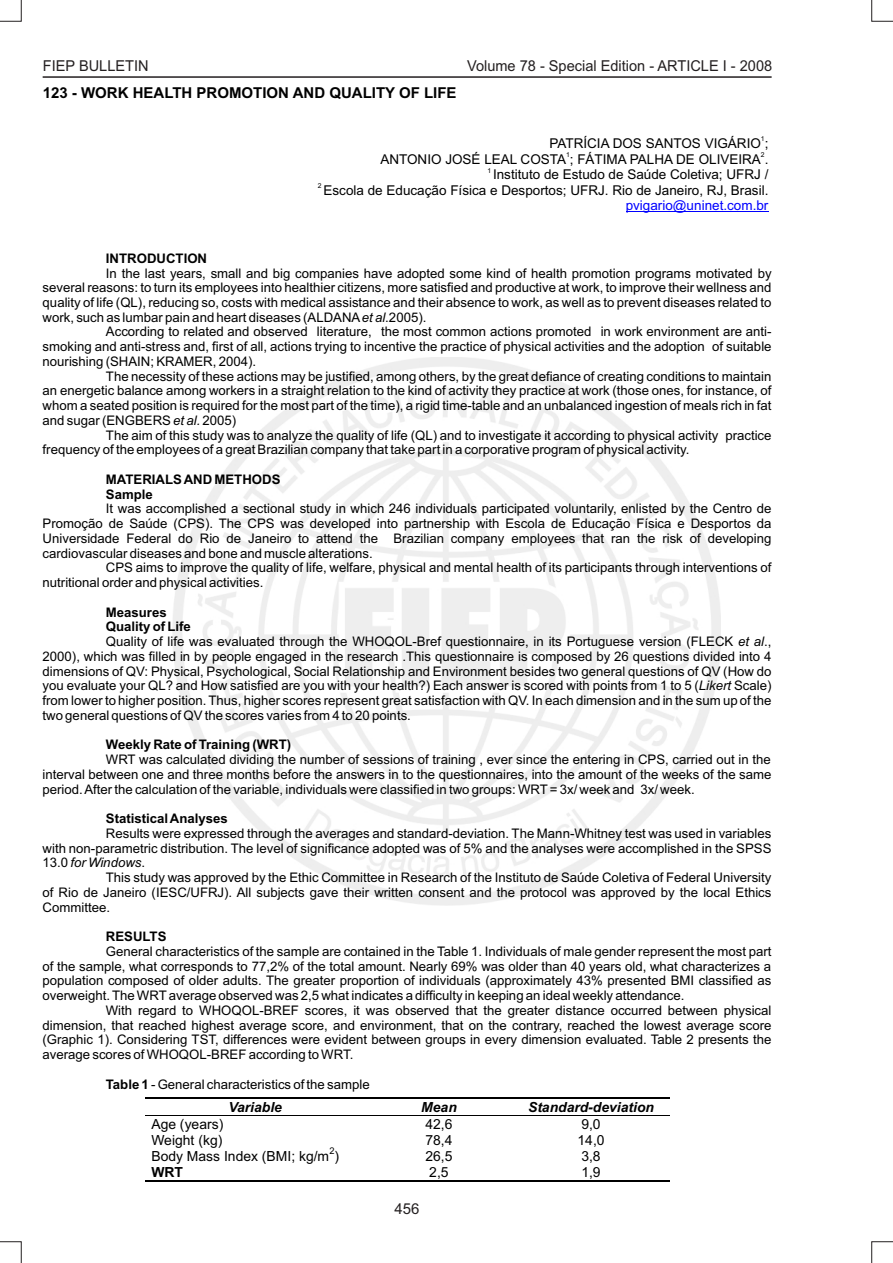
<style>
.page{position:relative;width:893px;height:1263px;background:#fff}
.page>*{position:absolute;margin:0;border:0;box-sizing:border-box;transform-origin:0 0}
.t1{font:15px "Arial";color:#231f20}
.t2{font:700 15px "Arial";color:#000}
.t3{font:13.95px "Arial";color:#000}
.t4{font:italic 700 13.95px "Arial";color:#000}
.t5{font:700 13.95px "Arial";color:#000}
.t6{font:13.5px "Arial";color:#000}
.t7{font:13.5px "Arial";color:#00f}
.t8{font:13.2px/14.7px "Arial";color:#000;text-align:justify}
.t9{font:700 13.2px/14.7px "Arial";color:#000}
.t10{font:italic 13.2px "Arial";color:#000}
.t11{font:9.3px "Arial";color:#000}
.t12{font:6.75px "Arial";color:#000}
.s1{font-style:italic}
.s2{font-style:normal}
.s3{font-weight:700}
</style>
<div class="page">
<svg style="left:871px;top:0;width:22px;height:22px"></svg>
<svg style="left:0;top:0;width:22px;height:22px"></svg>
<svg style="left:0;top:1241px;width:22px;height:22px"></svg>
<svg style="left:871px;top:1241px;width:22px;height:22px"></svg>
<hr style="left:43px;top:76px;width:729px;height:2px;background:#231f20">
<hr style="left:626px;top:211px;width:142px;height:1px;background:#00f">
<hr style="left:145px;top:1097px;width:220px;height:2px;background:#000">
<hr style="left:367px;top:1097px;width:145px;height:2px;background:#000">
<hr style="left:514px;top:1097px;width:155px;height:2px;background:#000">
<hr style="left:145px;top:1115px;width:220px;height:1px;background:#000">
<hr style="left:366px;top:1115px;width:146px;height:1px;background:#000">
<hr style="left:513px;top:1115px;width:156px;height:1px;background:#000">
<hr style="left:145px;top:1180px;width:220px;height:1px;background:#000">
<hr style="left:367px;top:1180px;width:145px;height:1px;background:#000">
<hr style="left:514px;top:1180px;width:155px;height:1px;background:#000">
<p class="t1" style="left:43px;top:60px;width:107px">FIEP BULLETIN</p>
<p class="t1" style="left:467px;top:60px;width:307px">Volume 78 - Special Edition - ARTICLE I - 2008</p>
<p class="t2" style="left:43px;top:87px;width:415px">123 - WORK HEALTH PROMOTION AND QUALITY OF LIFE</p>
<p class="t6" style="left:549px;top:138px;width:221px">PATRÍCIA DOS SANTOS VIGÁRIO ;</p>
<p class="t12" style="left:566px;top:152px;width:5px">1</p>
<p class="t12" style="left:761px;top:152px;width:5px">2</p>
<p class="t12" style="left:761px;top:136px;width:5px">1</p>
<p class="t6" style="left:380px;top:154px;width:390px">ANTONIO JOSÉ LEAL COSTA ; FÁTIMA PALHA DE OLIVEIRA .</p>
<p class="t12" style="left:487px;top:168px;width:5px">1</p>
<p class="t6" style="left:493px;top:170px;width:277px">Instituto de Estudo de Saúde Coletiva; UFRJ /</p>
<p class="t12" style="left:318px;top:183px;width:5px">2</p>
<p class="t6" style="left:323px;top:185px;width:446px">Escola de Educação Física e Desportos; UFRJ. Rio de Janeiro, RJ, Brasil.</p>
<p class="t7" style="left:626px;top:200px;width:144px">pvigario@uninet.com.br</p>
<p class="t9" style="left:106px;top:252px;width:103px">INTRODUCTION</p>
<p class="t8" style="left:106px;top:267px;width:667px">In the last years, small and big companies have adopted some kind of health promotion programs motivated by</p>
<p class="t8" style="left:43px;top:281px;width:730px">several reasons: to turn its employees into healthier citizens, more satisfied and productive at work, to improve their wellness and</p>
<p class="t8" style="left:43px;top:296px;width:730px">quality of life (QL), reducing so, costs with medical assistance and their absence to work, as well as to prevent diseases related to</p>
<p class="t8" style="left:43px;top:311px;width:385px">work, such as lumbar pain and heart diseases (ALDANA<span class="s1">et al</span>.2005).</p>
<p class="t8" style="left:106px;top:326px;width:667px">According to related and observed literature, the most common actions promoted in work environment are anti-</p>
<p class="t8" style="left:43px;top:340px;width:730px">smoking and anti-stress and, first of all, actions trying to incentive the practice of physical activities and the adoption of suitable</p>
<p class="t8" style="left:43px;top:355px;width:215px">nourishing (SHAIN; KRAMER, 2004).</p>
<p class="t8" style="left:106px;top:370px;width:667px">The necessity of these actions may be justified, among others, by the great defiance of creating conditions to maintain</p>
<p class="t8" style="left:43px;top:385px;width:730px">an energetic balance among workers in a straight relation to the kind of activity they practice at work (those ones, for instance, of</p>
<p class="t8" style="left:43px;top:399px;width:730px">whom a seated position is required for the most part of the time), a rigid time-table and an unbalanced ingestion of meals rich in fat</p>
<p class="t8" style="left:43px;top:414px;width:195px">and sugar (ENGBERS <span class="s1">et al.</span> 2005)</p>
<p class="t8" style="left:106px;top:429px;width:667px">The aim of this study was to analyze the quality of life (QL) and to investigate it according to physical activity practice</p>
<p class="t8" style="left:43px;top:444px;width:648px">frequency of the employees of a great Brazilian company that take part in a corporative program of physical activity.</p>
<p class="t9" style="left:106px;top:473px;width:176px">MATERIALS AND METHODS<br>Sample</p>
<p class="t8" style="left:106px;top:503px;width:667px">It was accomplished a sectional study in which 246 individuals participated voluntarily, enlisted by the Centro de</p>
<p class="t8" style="left:43px;top:517px;width:730px">Promoção de Saúde (CPS). The CPS was developed into partnership with Escola de Educação Física e Desportos da</p>
<p class="t8" style="left:43px;top:532px;width:730px">Universidade Federal do Rio de Janeiro to attend the Brazilian company employees that ran the risk of developing</p>
<p class="t8" style="left:43px;top:547px;width:332px">cardiovascular diseases and bone and muscle alterations.</p>
<p class="t8" style="left:106px;top:562px;width:667px">CPS aims to improve the quality of life, welfare, physical and mental health of its participants through interventions of</p>
<p class="t8" style="left:43px;top:576px;width:222px">nutritional order and physical activities.</p>
<p class="t9" style="left:106px;top:606px;width:62px">Measures</p>
<p class="t9" style="left:106px;top:621px;width:87px">Quality of Life</p>
<p class="t8" style="left:106px;top:635px;width:667px">Quality of life was evaluated through the WHOQOL-Bref questionnaire, in its Portuguese version (FLECK <span class="s1">et al</span>.,</p>
<p class="t8" style="left:43px;top:650px;width:730px">2000), which was filled in by people engaged in the research .This questionnaire is composed by 26 questions divided into 4</p>
<p class="t8" style="left:43px;top:665px;width:730px">dimensions of QV: Physical, Psychological, Social Relationship and Environment besides two general questions of QV (How do</p>
<p class="t8" style="left:43px;top:680px;width:730px">you evaluate your QL? and How satisfied are you with your health?) Each answer is scored with points from 1 to 5 (<span class="s1">Likert</span> Scale)</p>
<p class="t8" style="left:43px;top:694px;width:730px">from lower to higher position. Thus, higher scores represent great satisfaction with QV. In each dimension and in the sum up of the</p>
<p class="t8" style="left:43px;top:709px;width:370px">two general questions of QV the scores varies from 4 to 20 points.</p>
<p class="t9" style="left:106px;top:739px;width:187px">Weekly Rate of Training (WRT)</p>
<p class="t8" style="left:43px;top:753px;width:730px;text-indent:63px">WRT was calculated dividing the number of sessions of training , ever since the entering in CPS, carried out in the interval between one and three months before the answers in to the questionnaires, into the amount of the weeks of the same period. After the calculation of the variable, individuals were classified in two groups: WRT= 3x/ week and 3x/ week.</p>
<p class="t9" style="left:106px;top:812px;width:124px">Statistical Analyses</p>
<p class="t8" style="left:106px;top:827px;width:667px">Results were expressed through the averages and standard-deviation. The Mann-Whitney test was used in variables</p>
<p class="t8" style="left:43px;top:842px;width:730px">with non-parametric distribution. The level of significance adopted was of 5% and the analyses were accomplished in the SPSS</p>
<p class="t10" style="left:43px;top:858px;width:104px"><span class="s2">13.0</span> for Windows<span class="s2">.</span></p>
<p class="t8" style="left:106px;top:871px;width:667px">This study was approved by the Ethic Committee in Research of the Instituto de Saúde Coletiva of Federal University</p>
<p class="t8" style="left:43px;top:886px;width:730px">of Rio de Janeiro (IESC/UFRJ). All subjects gave their written consent and the protocol was approved by the local Ethics</p>
<p class="t8" style="left:43px;top:901px;width:69px">Committee.</p>
<p class="t9" style="left:106px;top:930px;width:62px">RESULTS</p>
<p class="t8" style="left:106px;top:945px;width:667px">General characteristics of the sample are contained in the Table 1. Individuals of male gender represent the most part</p>
<p class="t8" style="left:43px;top:960px;width:730px">of the sample, what corresponds to 77,2% of the total amount. Nearly 69% was older than 40 years old, what characterizes a</p>
<p class="t8" style="left:43px;top:975px;width:730px">population composed of older adults. The greater proportion of individuals (approximately 43% presented BMI classified as</p>
<p class="t8" style="left:43px;top:989px;width:643px">overweight. The WRTaverage observed was 2,5 what indicates a difficulty in keeping an ideal weekly attendance.</p>
<p class="t8" style="left:106px;top:1004px;width:667px">With regard to WHOQOL-BREF scores, it was observed that the greater distance occurred between physical</p>
<p class="t8" style="left:43px;top:1019px;width:730px">dimension, that reached highest average score, and environment, that on the contrary, reached the lowest average score</p>
<p class="t8" style="left:43px;top:1033px;width:730px">(Graphic 1). Considering TST, differences were evident between groups in every dimension evaluated. Table 2 presents the</p>
<p class="t8" style="left:43px;top:1048px;width:312px">average scores of WHOQOL-BREF according to WRT.</p>
<p class="t8" style="left:106px;top:1078px;width:265px"><span class="s3">Table 1</span> - General characteristics of the sample</p>
<p class="t4" style="left:228px;top:1102px;width:55px">Variable</p>
<p class="t4" style="left:421px;top:1102px;width:37px">Mean</p>
<p class="t4" style="left:528px;top:1102px;width:127px">Standard-deviation</p>
<p class="t3" style="left:151px;top:1119px;width:73px">Age (years)</p>
<p class="t3" style="left:425px;top:1119px;width:29px">42,6</p>
<p class="t3" style="left:581px;top:1119px;width:21px">9,0</p>
<p class="t3" style="left:151px;top:1134px;width:73px">Weight (kg)</p>
<p class="t3" style="left:425px;top:1134px;width:29px">78,4</p>
<p class="t3" style="left:577px;top:1134px;width:29px">14,0</p>
<p class="t3" style="left:151px;top:1150px;width:189px">Body Mass Index (BMI; kg/m )</p>
<p class="t11" style="left:329px;top:1147px;width:7px">2</p>
<p class="t3" style="left:425px;top:1150px;width:29px">26,5</p>
<p class="t3" style="left:581px;top:1150px;width:21px">3,8</p>
<p class="t5" style="left:151px;top:1167px;width:33px">WRT</p>
<p class="t3" style="left:429px;top:1166px;width:21px">2,5</p>
<p class="t3" style="left:581px;top:1166px;width:21px">1,9</p>
<p class="t1" style="left:395px;top:1203px;width:27px">456</p>
</div>
